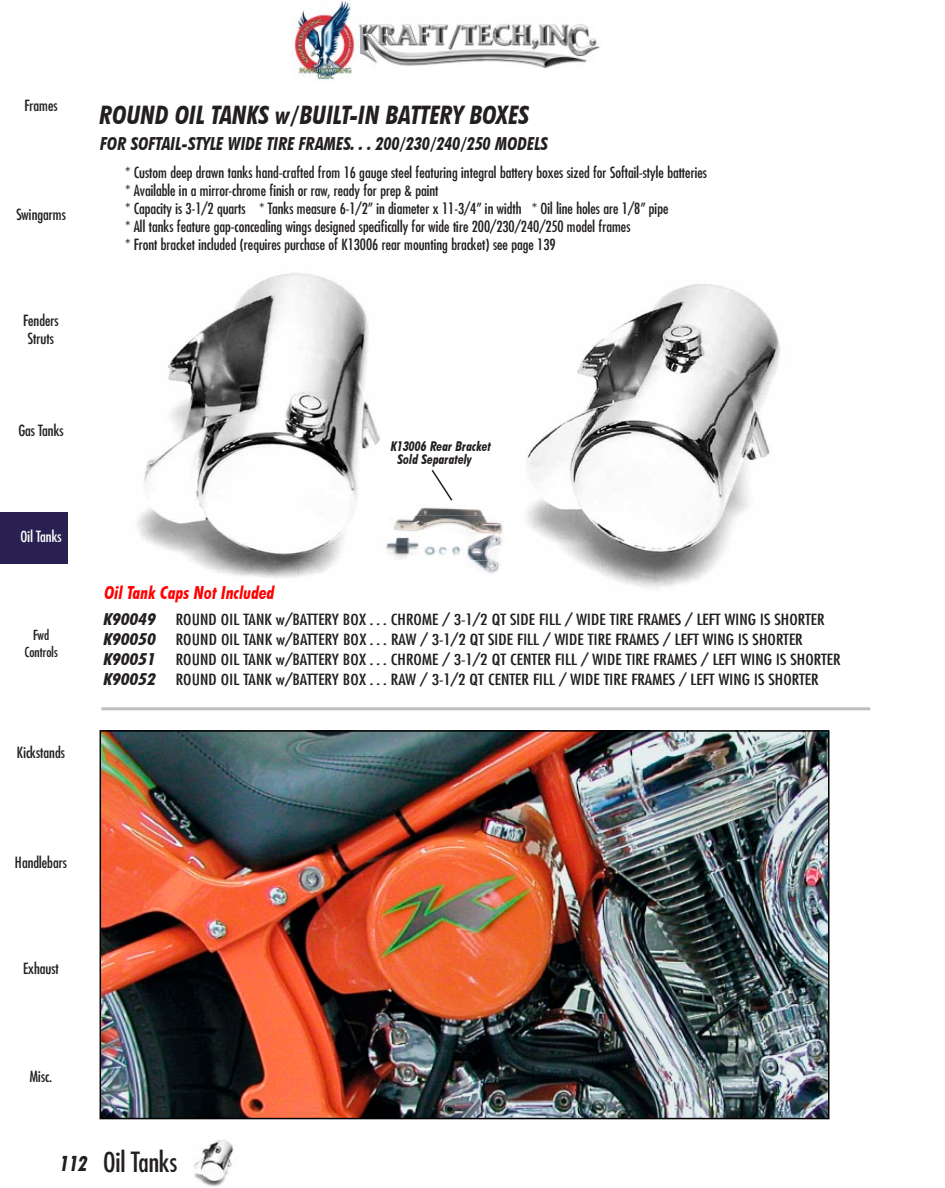
<style>
.page{position:relative;width:945px;height:1188px;background:#fff}
.page>*{position:absolute;margin:0;border:0;box-sizing:border-box;transform-origin:0 0}
.t1{font:condensed 27px "Futura";color:#231f20}
.t2{font:italic 700 condensed 25.5px "Futura BT";color:#231f20}
.t3{font:italic 700 condensed 21px "Futura BT";color:#231f20}
.t4{font:italic 700 condensed 18px "Futura BT";color:#231f20}
.t5{font:italic 700 condensed 18px "Futura BT";color:#f00}
.t6{font:italic 700 condensed 16.5px "Futura BT";color:#231f20;scale:1.2 1}
.t7{font:condensed 15px/18px "Futura";color:#231f20}
.t8{font:condensed 15px "Futura";color:#231f20;scale:1.2 1}
.t9{font:condensed 15px "Futura";color:#fff}
.t10{font:italic 700 condensed 13.5px/13.5px "Futura BT";color:#231f20}
.t11{font:condensed 13.5px/16.2px "Futura";color:#231f20;text-align:center}
</style>
<div class="page">
<img style="left:194px;top:1140px;width:40px;height:46px">
<hr style="left:101px;top:707px;width:769px;height:3px;background:#bcbec0">
<img style="left:137px;top:273px;width:243px;height:305px">
<img style="left:527px;top:284px;width:254px;height:305px">
<img style="left:415px;top:507px;width:69px;height:9px">
<img style="left:386px;top:516px;width:117px;height:57px">
<svg style="left:431px;top:469px;width:22px;height:32px"></svg>
<div style="left:0;top:512px;width:68px;height:52px;background:#2a2052"></div>
<img style="left:292px;top:1px;width:308px;height:81px">
<img style="left:103px;top:733px;width:724px;height:383px">
<div style="left:100px;top:730px;width:730px;height:389px;border:2px solid #000"></div>
<p class="t7" style="left:25px;top:96px;width:35px">Frames</p>
<p class="t7" style="left:16px;top:205px;width:51px">Swingarms</p>
<p class="t7" style="left:23px;top:311px;width:37px;text-align:center">Fenders<br>Struts</p>
<p class="t7" style="left:18px;top:421px;width:47px">Gas Tanks</p>
<p class="t9" style="left:21px;top:527px;width:43px">Oil Tanks</p>
<p class="t11" style="left:25px;top:627px;width:35px">Fwd<br>Controls</p>
<p class="t7" style="left:17px;top:743px;width:49px">Kickstands</p>
<h2 class="t2" style="left:100px;top:100px;width:432px">ROUND OIL TANKS w/BUILT-IN BATTERY BOXES</h2>
<p class="t4" style="left:100px;top:133px;width:450px">FOR SOFTAIL-STYLE WIDE TIRE FRAMES. . . 200/230/240/250 MODELS</p>
<p class="t7" style="left:125px;top:163px;width:584px">* Custom deep drawn tanks hand-crafted from 16 gauge steel featuring integral battery boxes sized for Softail-style batteries * Available in a mirror-chrome finish or raw, ready for prep &amp; paint<br>* Capacity is 3-1/2 quarts * Tanks measure 6-1/2” in diameter x 11-3/4” in width * Oil line holes are 1/8” pipe<br>* All tanks feature gap-concealing wings designed specifically for wide tire 200/230/240/250 model frames<br>* Front bracket included (requires purchase of K13006 rear mounting bracket) see page 139</p>
<p class="t5" style="left:105px;top:582px;width:171px">Oil Tank Caps Not Included</p>
<p class="t10" style="left:397px;top:439px;width:95px;text-indent:-7px">K13006 Rear Bracket<br>Sold Separately</p>
<p class="t6" style="left:103px;top:609px;width:45px">K90049</p>
<p class="t8" style="left:176px;top:610px;width:542px">ROUND OIL TANK w/BATTERY BOX . . . CHROME / 3-1/2 QT SIDE FILL / WIDE TIRE FRAMES / LEFT WING IS SHORTER</p>
<p class="t6" style="left:103px;top:629px;width:45px">K90050</p>
<p class="t8" style="left:176px;top:630px;width:524px">ROUND OIL TANK w/BATTERY BOX . . . RAW / 3-1/2 QT SIDE FILL / WIDE TIRE FRAMES / LEFT WING IS SHORTER</p>
<p class="t6" style="left:103px;top:649px;width:45px">K90051</p>
<p class="t8" style="left:176px;top:650px;width:556px">ROUND OIL TANK w/BATTERY BOX . . . CHROME / 3-1/2 QT CENTER FILL / WIDE TIRE FRAMES / LEFT WING IS SHORTER</p>
<p class="t6" style="left:103px;top:669px;width:45px">K90052</p>
<p class="t8" style="left:176px;top:670px;width:537px">ROUND OIL TANK w/BATTERY BOX . . . RAW / 3-1/2 QT CENTER FILL / WIDE TIRE FRAMES / LEFT WING IS SHORTER</p>
<p class="t7" style="left:15px;top:853px;width:53px">Handlebars</p>
<p class="t7" style="left:23px;top:959px;width:37px">Exhaust</p>
<p class="t7" style="left:30px;top:1067px;width:24px">Misc.</p>
<h3 class="t3" style="left:60px;top:1151px;width:29px">112</h3>
<h1 class="t1" style="left:103px;top:1145px;width:76px">Oil Tanks</h1>
</div>
